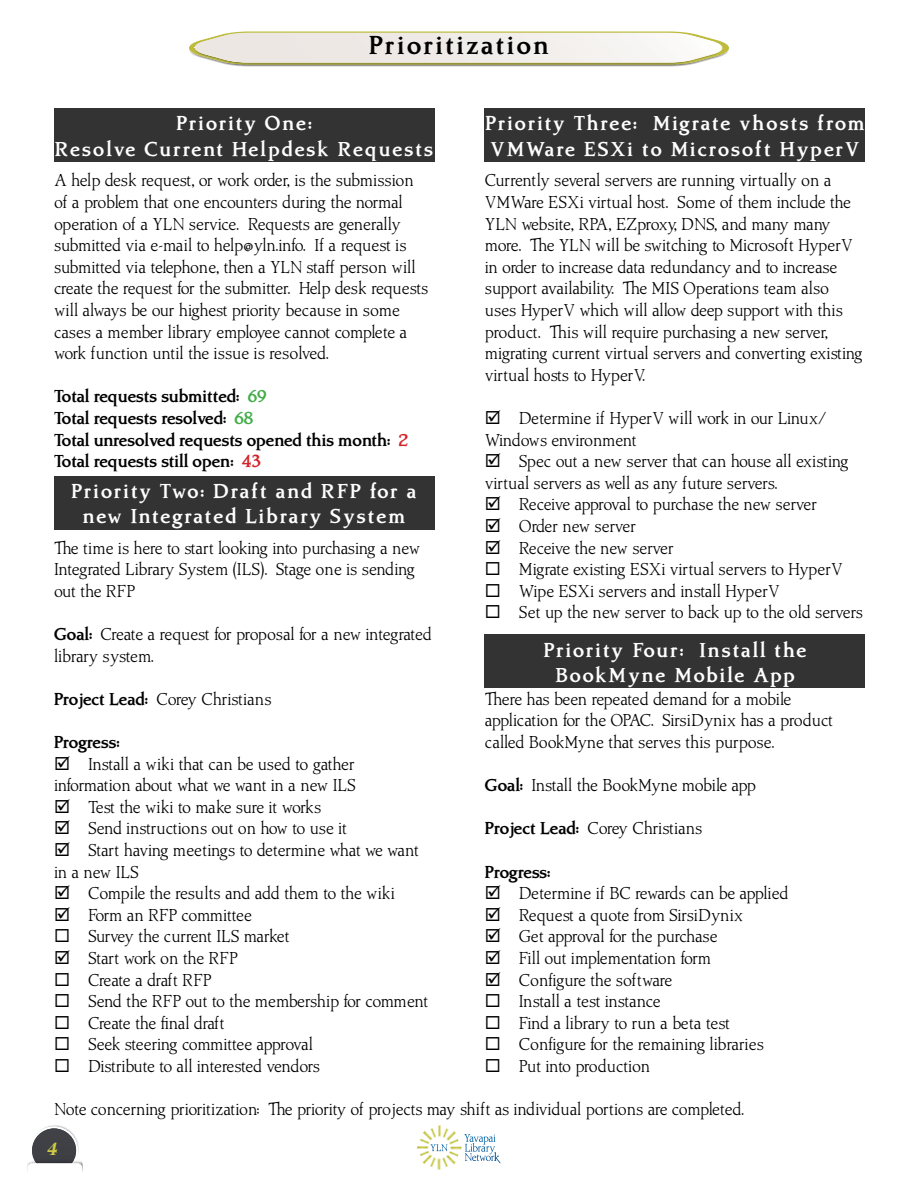
<style>
.page{position:relative;width:918px;height:1188px;background:#fff}
.page>*{position:absolute;margin:0;border:0;box-sizing:border-box;transform-origin:0 0}
.t1{font:700 27px "Amitale";letter-spacing:.1em;color:#000}
.t2{font:700 21px/25.2px "Amitale";letter-spacing:.1em;color:#fff;text-align:center}
.t3{font:18px/21.6px "Amitale";letter-spacing:-.03em;color:#000}
.t4{font:700 18px/21.6px "Amitale";color:#000}
.t5{font:700 18px "Amitale";letter-spacing:-.025em;color:#000}
.t6{font:italic 700 18px "Amitale Wide";color:#cecd44}
.s1{color:#41ad49}
.s2{color:#d2232a}
.s3{font-weight:700}
</style>
<div class="page">
<img style="left:29px;top:1161px;width:54px;height:11px">
<svg style="left:30px;top:1125px;width:49px;height:38px"></svg>
<img style="left:32px;top:1159px;width:45px;height:4px">
<img style="left:34px;top:1159px;width:41px;height:4px">
<img style="left:27px;top:1163px;width:55px;height:9px">
<svg style="left:189px;top:32px;width:540px;height:35px"></svg>
<img style="left:195px;top:33px;width:527px;height:29px">
<svg style="left:417px;top:1125px;width:83px;height:44px"></svg>
<div style="left:54px;top:108px;width:380px;height:54px;background:#333"></div>
<div style="left:485px;top:108px;width:380px;height:54px;background:#333"></div>
<div style="left:54px;top:476px;width:380px;height:54px;background:#333"></div>
<div style="left:485px;top:634px;width:380px;height:54px;background:#333"></div>
<h1 class="t1" style="left:369px;top:31px;width:181px">Prioritization</h1>
<p class="t2" style="left:55px;top:111px;width:380px">Priority One:<br>Resolve Current Helpdesk Requests</p>
<p class="t2" style="left:485px;top:111px;width:381px;text-align:left">Priority Three: Migrate vhosts from<br>VMWare ESXi to Microsoft HyperV</p>
<p class="t3" style="left:54px;top:170px;width:376px">A help desk request, or work order, is the submission of a problem that one encounters during the normal operation of a YLN service. Requests are generally submitted via e-mail to help@yln.info. If a request is submitted via telephone, then a YLN staff person will create the request for the submitter. Help desk requests will always be our highest priority because in some cases a member library employee cannot complete a work function until the issue is resolved.</p>
<p class="t4" style="left:54px;top:386px;width:355px">Total requests submitted: <span class="s1">69<br></span>Total requests resolved: <span class="s1">68<br></span>Total unresolved requests opened this month: <span class="s2">2<br></span>Total requests still open: <span class="s2">43</span></p>
<p class="t2" style="left:72px;top:479px;width:347px">Priority Two: Draft and RFP for a new Integrated Library System</p>
<p class="t3" style="left:54px;top:537px;width:368px">The time is here to start looking into purchasing a new<br>Integrated Library System (ILS). Stage one is sending out the RFP</p>
<p class="t3" style="left:54px;top:624px;width:379px"><span class="s3">Goal:</span> Create a request for proposal for a new integrated library system.</p>
<p class="t3" style="left:54px;top:688px;width:219px"><span class="s3">Project Lead:</span> Corey Christians</p>
<p class="t5" style="left:54px;top:732px;width:67px">Progress:</p>
<p class="t3" style="left:54px;top:753px;width:303px">☑ Install a wiki that can be used to gather information about what we want in a new ILS</p>
<p class="t3" style="left:54px;top:796px;width:269px">☑ Test the wiki to make sure it works</p>
<p class="t3" style="left:54px;top:818px;width:295px">☑ Send instructions out on how to use it</p>
<p class="t3" style="left:54px;top:840px;width:367px">☑ Start having meetings to determine what we want in a new ILS</p>
<p class="t3" style="left:54px;top:883px;width:342px">☑ Compile the results and add them to the wiki</p>
<p class="t3" style="left:54px;top:904px;width:199px">☑ Form an RFP committee</p>
<p class="t3" style="left:54px;top:926px;width:237px">◻ Survey the current ILS market</p>
<p class="t3" style="left:54px;top:948px;width:185px">☑ Start work on the RFP</p>
<p class="t3" style="left:54px;top:969px;width:159px">◻ Create a draft RFP</p>
<p class="t3" style="left:54px;top:991px;width:376px">◻ Send the RFP out to the membership for comment</p>
<p class="t3" style="left:54px;top:1012px;width:172px">◻ Create the final draft</p>
<p class="t3" style="left:54px;top:1034px;width:261px">◻ Seek steering committee approval</p>
<p class="t3" style="left:54px;top:1056px;width:268px">◻ Distribute to all interested vendors</p>
<p class="t3" style="left:485px;top:170px;width:379px">Currently several servers are running virtually on a VMWare ESXi virtual host. Some of them include the YLN website, RPA, EZproxy, DNS, and many many more. The YLN will be switching to Microsoft HyperV in order to increase data redundancy and to increase support availability. The MIS Operations team also uses HyperV which will allow deep support with this product. This will require purchasing a new server, migrating current virtual servers and converting existing virtual hosts to HyperV.</p>
<p class="t3" style="left:485px;top:408px;width:343px">☑ Determine if HyperV will work in our Linux/<br>Windows environment</p>
<p class="t3" style="left:485px;top:451px;width:365px">☑ Spec out a new server that can house all existing virtual servers as well as any future servers.</p>
<p class="t3" style="left:485px;top:494px;width:334px">☑ Receive approval to purchase the new server</p>
<p class="t3" style="left:485px;top:516px;width:153px">☑ Order new server</p>
<p class="t3" style="left:485px;top:537px;width:190px">☑ Receive the new server</p>
<p class="t3" style="left:485px;top:559px;width:360px">◻ Migrate existing ESXi virtual servers to HyperV</p>
<p class="t3" style="left:485px;top:580px;width:297px">◻ Wipe ESXi servers and install HyperV</p>
<p class="t3" style="left:485px;top:602px;width:380px">◻ Set up the new server to back up to the old servers</p>
<p class="t2" style="left:544px;top:638px;width:264px">Priority Four: Install the<br>BookMyne Mobile App</p>
<p class="t3" style="left:485px;top:688px;width:350px">There has been repeated demand for a mobile application for the OPAC. SirsiDynix has a product called BookMyne that serves this purpose.</p>
<p class="t3" style="left:485px;top:775px;width:273px"><span class="s3">Goal:</span> Install the BookMyne mobile app</p>
<p class="t3" style="left:485px;top:818px;width:219px"><span class="s3">Project Lead:</span> Corey Christians</p>
<p class="t5" style="left:485px;top:862px;width:67px">Progress:</p>
<p class="t3" style="left:485px;top:883px;width:305px">☑ Determine if BC rewards can be applied</p>
<p class="t3" style="left:485px;top:904px;width:260px">☑ Request a quote from SirsiDynix</p>
<p class="t3" style="left:485px;top:926px;width:234px">☑ Get approval for the purchase</p>
<p class="t3" style="left:485px;top:948px;width:228px">☑ Fill out implementation form</p>
<p class="t3" style="left:485px;top:969px;width:189px">☑ Configure the software</p>
<p class="t3" style="left:485px;top:991px;width:177px">◻ Install a test instance</p>
<p class="t3" style="left:485px;top:1012px;width:247px">◻ Find a library to run a beta test</p>
<p class="t3" style="left:485px;top:1034px;width:281px">◻ Configure for the remaining libraries</p>
<p class="t3" style="left:485px;top:1056px;width:167px">◻ Put into production</p>
<p class="t3" style="left:54px;top:1099px;width:692px">Note concerning prioritization: The priority of projects may shift as individual portions are completed.</p>
<p class="t6" style="left:47px;top:1140px;width:13px">4</p>
</div>
